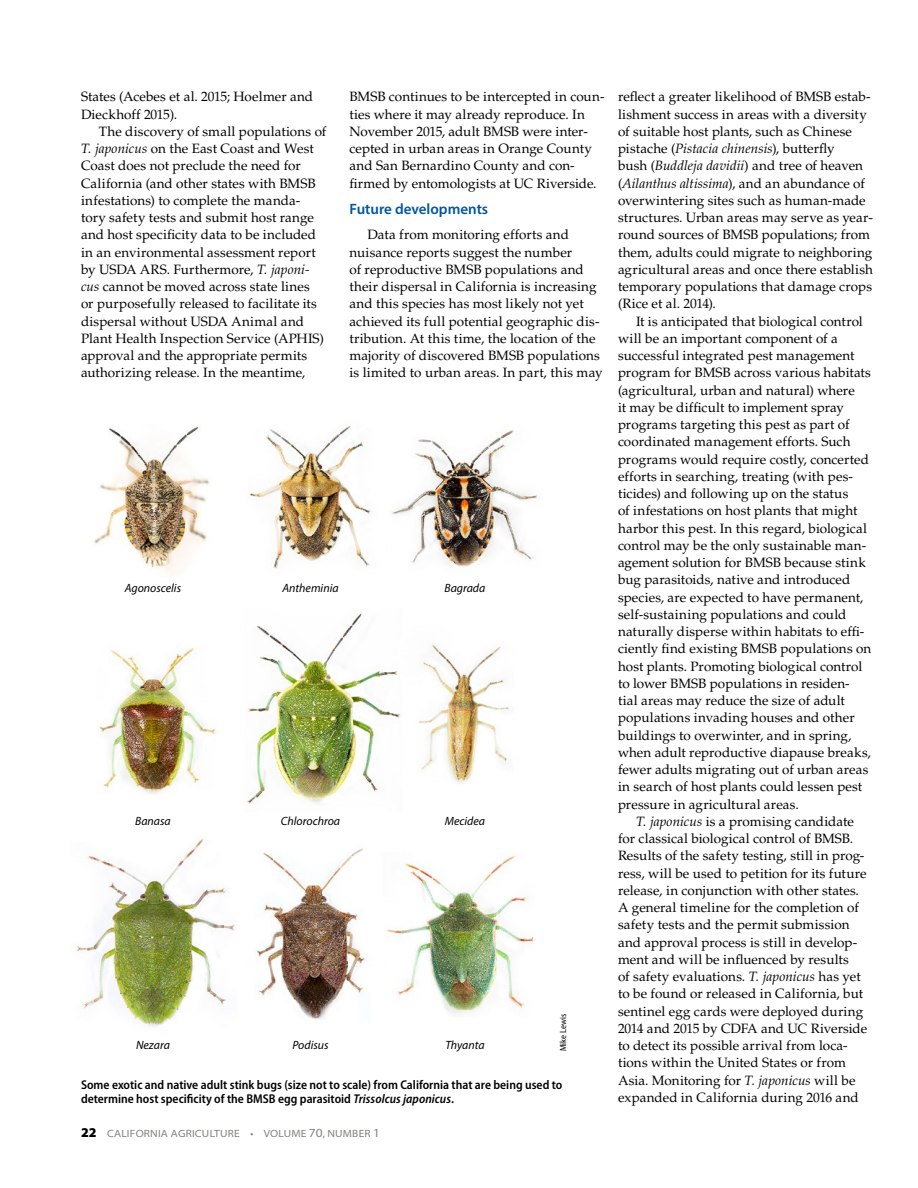
<style>
.page{position:relative;width:918px;height:1188px;background:#fff}
.page>*{position:absolute;margin:0;border:0;box-sizing:border-box;transform-origin:0 0}
.t1{font:600 15px "Myriad Pro";color:#0054a0}
.t2{font:13.5px/17.2px "Palatino LT Std";letter-spacing:.005em;color:#000}
.t3{font:600 semi-condensed 12.75px/13.5px "Myriad Pro";color:#000}
.t4{font:italic 12px "Myriad Pro";color:#000}
.t5{font:semi-expanded 10.5px "Myriad Pro";letter-spacing:.02em;color:#7e817b}
.t6{font:semi-condensed 9px "Myriad Pro";color:#000}
.s1{font-style:italic}
.s2{font-weight:900;font-stretch:normal;font-size:13.5px;color:#000}
.s3{font-size:12.3px}
</style>
<div class="page">
<img style="left:76px;top:426px;width:463px;height:601px">
<p class="t2" style="left:81px;top:88px;width:234px">States (Acebes et al. 2015; Hoelmer and<br>Dieckhoff 2015).</p>
<p class="t2" style="left:81px;top:123px;width:247px;text-indent:18px">The discovery of small populations of <span class="s1">T. japonicus</span> on the East Coast and West Coast does not preclude the need for California (and other states with BMSB infestations) to complete the manda&shy;tory safety tests and submit host range and host specificity data to be included in an environmental assessment report by USDA ARS. Furthermore, <span class="s1">T. japoni&shy;cus</span> cannot be moved across state lines<br>or purposefully released to facilitate its dispersal without USDA Animal and Plant Health Inspection Service (APHIS) approval and the appropriate permits authorizing release. In the meantime,</p>
<p class="t2" style="left:350px;top:88px;width:257px">BMSB continues to be intercepted in coun&shy;ties where it may already reproduce. In November 2015, adult BMSB were inter&shy;cepted in urban areas in Orange County and San Bernardino County and con&shy;firmed by entomologists at UC Riverside.</p>
<p class="t1" style="left:349px;top:200px;width:140px">Future developments</p>
<p class="t2" style="left:350px;top:226px;width:255px;text-indent:18px">Data from monitoring efforts and nuisance reports suggest the number<br>of reproductive BMSB populations and their dispersal in California is increasing and this species has most likely not yet achieved its full potential geographic dis&shy;tribution. At this time, the location of the majority of discovered BMSB populations is limited to urban areas. In part, this may</p>
<p class="t4" style="left:125px;top:580px;width:58px">Agonoscelis</p>
<p class="t4" style="left:282px;top:580px;width:58px">Antheminia</p>
<p class="t4" style="left:445px;top:580px;width:42px">Bagrada</p>
<p class="t4" style="left:135px;top:814px;width:37px">Banasa</p>
<p class="t4" style="left:281px;top:814px;width:61px">Chlorochroa</p>
<p class="t4" style="left:445px;top:814px;width:42px">Mecidea</p>
<p class="t4" style="left:136px;top:1038px;width:35px">Nezara</p>
<p class="t4" style="left:292px;top:1038px;width:38px">Podisus</p>
<p class="t4" style="left:445px;top:1038px;width:41px">Thyanta</p>
<p class="t6" style="left:558px;top:1051px;width:39px;rotate:-90deg">Mike Lewis</p>
<p class="t3" style="left:81px;top:1078px;width:483px">Some exotic and native adult stink bugs (size not to scale) from California that are being used to determine host specificity of the BMSB egg parasitoid <span class="s1">Trissolcus japonicus</span>.</p>
<p class="t5" style="left:81px;top:1127px;width:301px"><span class="s2">22</span> CALIFORNIA AGRICULTURE • VOLUME <span class="s3">70</span>, NUMBER <span class="s3">1</span></p>
<p class="t2" style="left:618px;top:88px;width:256px">reflect a greater likelihood of BMSB estab&shy;lishment success in areas with a diversity of suitable host plants, such as Chinese pistache (<span class="s1">Pistacia chinensis</span>), butterfly<br>bush (<span class="s1">Buddleja davidii</span>) and tree of heaven (<span class="s1">Ailanthus altissima</span>), and an abundance of overwintering sites such as human-made structures. Urban areas may serve as year&shy;round sources of BMSB populations; from them, adults could migrate to neighboring agricultural areas and once there establish temporary populations that damage crops (Rice et al. 2014).</p>
<p class="t2" style="left:618px;top:313px;width:255px;text-indent:18px">It is anticipated that biological control will be an important component of a successful integrated pest management program for BMSB across various habitats (agricultural, urban and natural) where<br>it may be difficult to implement spray programs targeting this pest as part of coordinated management efforts. Such programs would require costly, concerted efforts in searching, treating (with pes&shy;ticides) and following up on the status<br>of infestations on host plants that might harbor this pest. In this regard, biological control may be the only sustainable man&shy;agement solution for BMSB because stink bug parasitoids, native and introduced species, are expected to have permanent, self-sustaining populations and could naturally disperse within habitats to effi&shy;ciently find existing BMSB populations on host plants. Promoting biological control to lower BMSB populations in residen&shy;tial areas may reduce the size of adult populations invading houses and other buildings to overwinter, and in spring, when adult reproductive diapause breaks, fewer adults migrating out of urban areas in search of host plants could lessen pest pressure in agricultural areas.</p>
<p class="t2" style="left:618px;top:813px;width:251px;text-indent:18px"><span class="s1">T. japonicus</span> is a promising candidate for classical biological control of BMSB.<br>Results of the safety testing, still in prog&shy;ress, will be used to petition for its future release, in conjunction with other states.<br>A general timeline for the completion of safety tests and the permit submission and approval process is still in develop&shy;ment and will be influenced by results<br>of safety evaluations. <span class="s1">T. japonicus</span> has yet to be found or released in California, but sentinel egg cards were deployed during 2014 and 2015 by CDFA and UC Riverside to detect its possible arrival from loca&shy;tions within the United States or from Asia. Monitoring for <span class="s1">T. japonicus</span> will be expanded in California during 2016 and</p>
</div>
